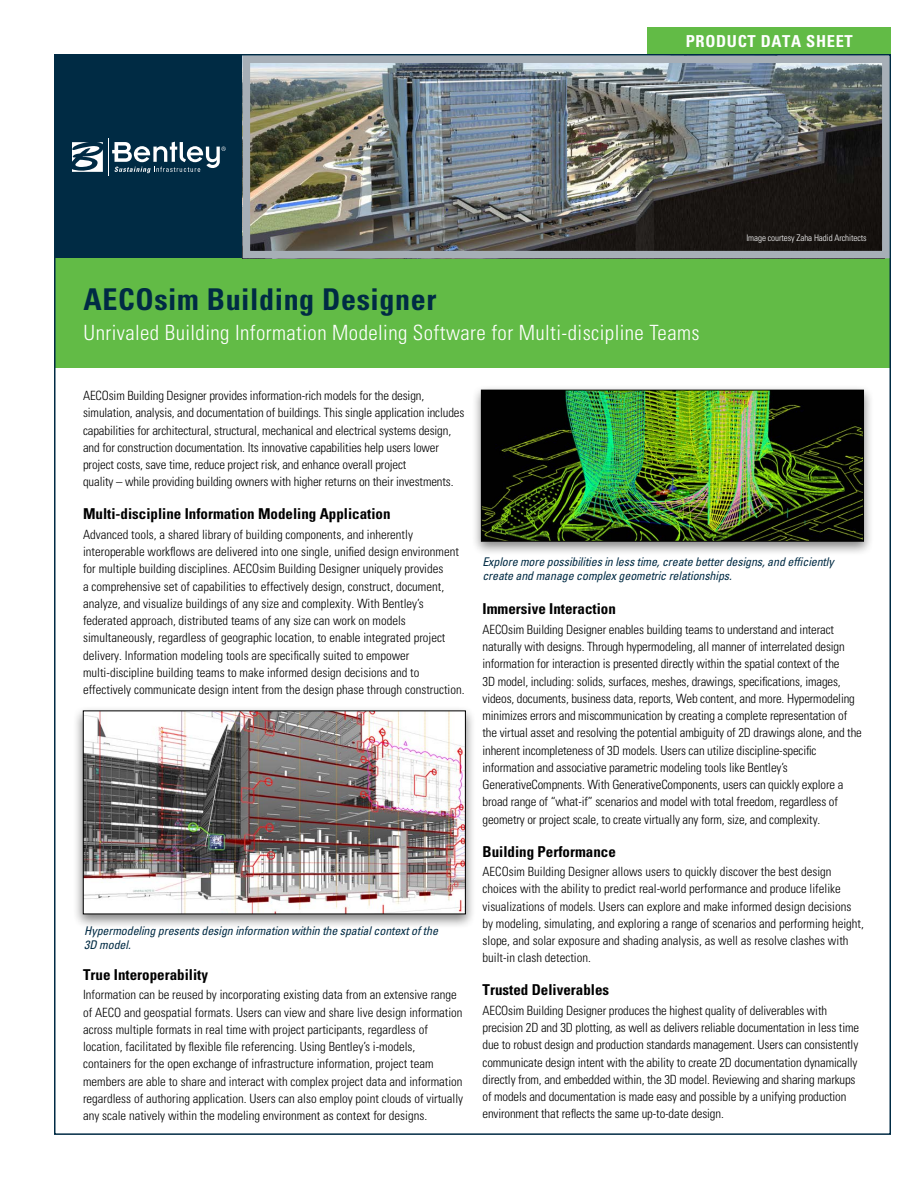
<style>
.page{position:relative;width:918px;height:1188px;background:#fff}
.page>*{position:absolute;margin:0;border:0;box-sizing:border-box;transform-origin:0 0}
.t1{font:700 condensed 30px "Univers";letter-spacing:.02em;color:#002b44}
.t2{font:300 condensed 21px "Univers";letter-spacing:.02em;color:#fff}
.t3{font:700 condensed 16.5px "Univers";letter-spacing:.04em;color:#fff}
.t4{font:700 condensed 15px "Univers";color:#000}
.t5{font:300 condensed 12.75px/17.2px "Univers";letter-spacing:-.01em;color:#000}
.t6{font:italic condensed 12px/14.4px "Univers";letter-spacing:-.01em;color:#002b44}
.t7{font:300 condensed 9px "Univers";letter-spacing:-.01em;color:#fff}
</style>
<div class="page">
<div style="left:55px;top:55px;width:188px;height:204px;background:#002b44"></div>
<hr style="left:108px;top:138px;width:1px;height:38px;background:#fff">
<svg style="left:72px;top:142px;width:31px;height:30px"></svg>
<svg style="left:112px;top:142px;width:114px;height:31px"></svg>
<div style="left:648px;top:27px;width:243px;height:27px;background:#62bb46"></div>
<div style="left:55px;top:258px;width:836px;height:110px;background:#62bb46"></div>
<img style="left:252px;top:65px;width:629px;height:184px">
<div style="left:243px;top:56px;width:647px;height:202px;border:8px solid #a7afb7"></div>
<div style="left:73px;top:705px;width:403px;height:224px;background:#000;opacity:.5"></div>
<img style="left:82px;top:710px;width:384px;height:205px">
<div style="left:471px;top:384px;width:403px;height:172px;background:#000;opacity:.5"></div>
<img style="left:480px;top:389px;width:384px;height:153px">
<p class="t3" style="left:686px;top:31px;width:169px">PRODUCT DATA SHEET</p>
<h1 class="t1" style="left:84px;top:281px;width:354px">AECOsim Building Designer</h1>
<h2 class="t2" style="left:84px;top:320px;width:618px">Unrivaled Building Information Modeling Software for Multi-discipline Teams</h2>
<p class="t7" style="left:746px;top:233px;width:122px">Image courtesy Zaha Hadid Architects</p>
<p class="t5" style="left:83px;top:387px;width:383px">AECOsim Building Designer provides information-rich models for the design, simulation, analysis, and documentation of buildings. This single application includes capabilities for architectural, structural, mechanical and electrical systems design, and for construction documentation. Its innovative capabilities help users lower project costs, save time, reduce project risk, and enhance overall project<br>quality – while providing building owners with higher returns on their investments.</p>
<p class="t4" style="left:83px;top:505px;width:309px">Multi-discipline Information Modeling Application</p>
<p class="t5" style="left:83px;top:526px;width:383px">Advanced tools, a shared library of building components, and inherently interoperable workflows are delivered into one single, unified design environment for multiple building disciplines. AECOsim Building Designer uniquely provides<br>a comprehensive set of capabilities to effectively design, construct, document, analyze, and visualize buildings of any size and complexity. With Bentley’s federated approach, distributed teams of any size can work on models simultaneously, regardless of geographic location, to enable integrated project delivery. Information modeling tools are specifically suited to empower multi-discipline building teams to make informed design decisions and to effectively communicate design intent from the design phase through construction.</p>
<p class="t6" style="left:84px;top:923px;width:355px">Hypermodeling presents design information within the spatial context of the<br>3D model.</p>
<p class="t4" style="left:83px;top:965px;width:126px">True Interoperability</p>
<p class="t5" style="left:83px;top:986px;width:382px">Information can be reused by incorporating existing data from an extensive range of AECO and geospatial formats. Users can view and share live design information across multiple formats in real time with project participants, regardless of location, facilitated by flexible file referencing. Using Bentley’s i-models, containers for the open exchange of infrastructure information, project team members are able to share and interact with complex project data and information regardless of authoring application. Users can also employ point clouds of virtually any scale natively within the modeling environment as context for designs.</p>
<p class="t6" style="left:482px;top:554px;width:353px">Explore more possibilities in less time, create better designs, and efficiently create and manage complex geometric relationships.</p>
<p class="t4" style="left:483px;top:600px;width:135px">Immersive Interaction</p>
<p class="t5" style="left:483px;top:621px;width:381px">AECOsim Building Designer enables building teams to understand and interact naturally with designs. Through hypermodeling, all manner of interrelated design information for interaction is presented directly within the spatial context of the<br>3D model, including: solids, surfaces, meshes, drawings, specifications, images, videos, documents, business data, reports, Web content, and more. Hypermodeling minimizes errors and miscommunication by creating a complete representation of the virtual asset and resolving the potential ambiguity of 2D drawings alone, and the inherent incompleteness of 3D models. Users can utilize discipline-specific information and associative parametric modeling tools like Bentley’s GenerativeCompnents. With GenerativeComponents, users can quickly explore a broad range of “what-if” scenarios and model with total freedom, regardless of geometry or project scale, to create virtually any form, size, and complexity.</p>
<p class="t4" style="left:483px;top:842px;width:135px">Building Performance</p>
<p class="t5" style="left:483px;top:863px;width:383px">AECOsim Building Designer allows users to quickly discover the best design choices with the ability to predict real-world performance and produce lifelike visualizations of models. Users can explore and make informed design decisions by modeling, simulating, and exploring a range of scenarios and performing height, slope, and solar exposure and shading analysis, as well as resolve clashes with built-in clash detection.</p>
<p class="t4" style="left:483px;top:981px;width:128px">Trusted Deliverables</p>
<p class="t5" style="left:483px;top:1002px;width:378px">AECOsim Building Designer produces the highest quality of deliverables with precision 2D and 3D plotting, as well as delivers reliable documentation in less time due to robust design and production standards management. Users can consistently communicate design intent with the ability to create 2D documentation dynamically directly from, and embedded within, the 3D model. Reviewing and sharing markups of models and documentation is made easy and possible by a unifying production environment that reflects the same up-to-date design.</p>
</div>
